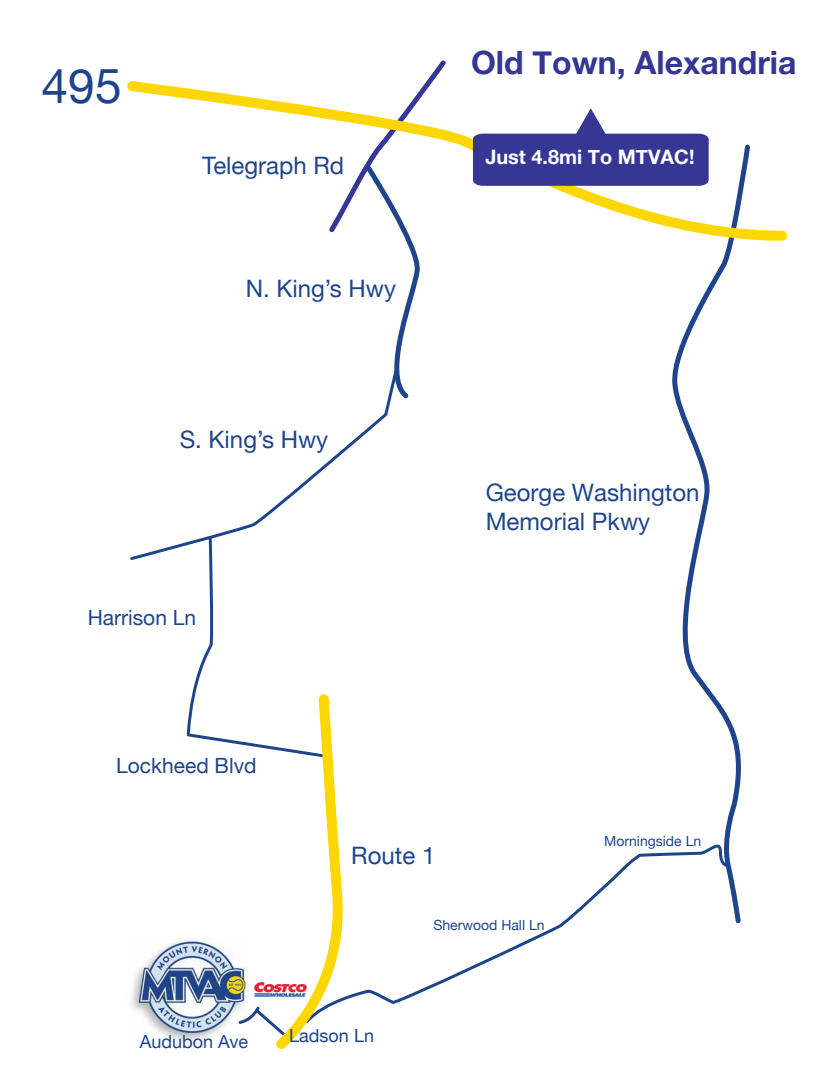
<style>
.page{position:relative;width:830px;height:1082px;background:#fff}
.page>*{position:absolute;margin:0;border:0;box-sizing:border-box;transform-origin:0 0}
.t1{font:48px "Helvetica Neue";color:#1e458b}
.t2{font:700 32px "Helvetica Neue";color:#363795}
.t3{font:24px/28.8px "Helvetica Neue";color:#1e458b}
.t4{font:21px "Helvetica Neue";color:#1e458b}
.t5{font:700 19.9px "Helvetica Neue";color:#fff}
.t6{font:18px "Helvetica Neue";color:#1e458b}
.t7{font:14px "Helvetica Neue";color:#1e458b}
</style>
<div class="page">
<svg style="left:344px;top:852px;width:324px;height:152px"></svg>
<svg style="left:668px;top:246px;width:73px;height:678px"></svg>
<svg style="left:394px;top:60px;width:52px;height:339px"></svg>
<svg style="left:130px;top:367px;width:269px;height:193px"></svg>
<img style="left:131px;top:938px;width:54px;height:104px">
<svg style="left:127px;top:76px;width:661px;height:170px"></svg>
<svg style="left:185px;top:535px;width:159px;height:514px"></svg>
<svg style="left:473px;top:108px;width:235px;height:78px"></svg>
<h1 class="t1" style="left:42px;top:51px;width:82px">495</h1>
<p class="t3" style="left:202px;top:153px;width:143px">Telegraph Rd</p>
<p class="t3" style="left:246px;top:275px;width:152px">N. King’s Hwy</p>
<p class="t3" style="left:180px;top:426px;width:150px">S. King’s Hwy</p>
<p class="t4" style="left:88px;top:602px;width:110px">Harrison Ln</p>
<h2 class="t2" style="left:471px;top:38px;width:327px">Old Town, Alexandria</h2>
<p class="t5" style="left:485px;top:141px;width:211px">Just 4.8mi To MTVAC!</p>
<p class="t3" style="left:485px;top:479px;width:215px">George Washington<br>Memorial Pkwy</p>
<p class="t4" style="left:116px;top:750px;width:142px">Lockheed Blvd</p>
<p class="t3" style="left:351px;top:842px;width:86px">Route 1</p>
<p class="t7" style="left:604px;top:830px;width:98px">Morningside Ln</p>
<p class="t6" style="left:140px;top:1028px;width:110px">Audubon Ave</p>
<p class="t6" style="left:289px;top:1022px;width:86px">Ladson Ln</p>
<p class="t7" style="left:433px;top:914px;width:113px">Sherwood Hall Ln</p>
</div>
